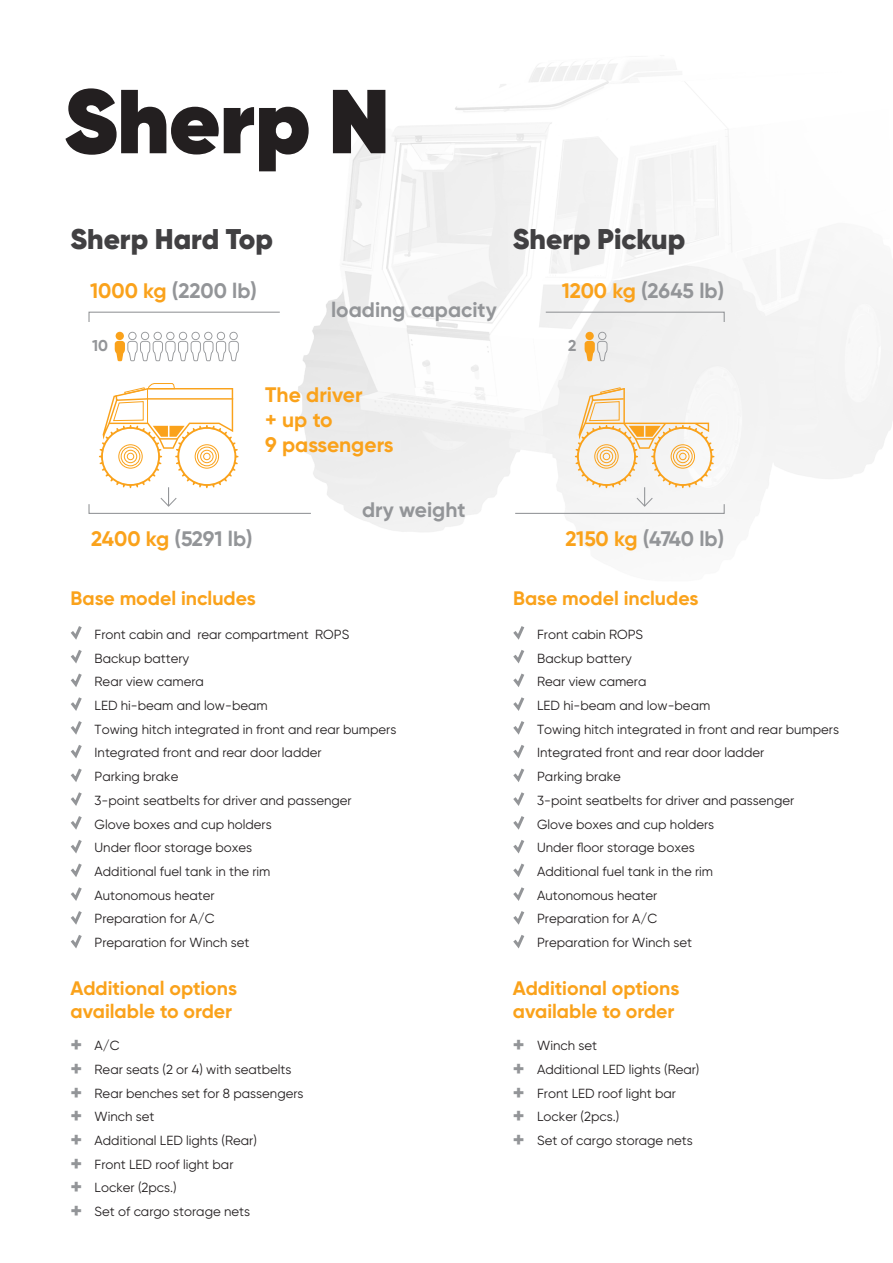
<style>
.page{position:relative;width:893px;height:1263px;background:#fff}
.page>*{position:absolute;margin:0;border:0;box-sizing:border-box;transform-origin:0 0}
.t1{font:800 90.6px "Gilroy";color:#231f20}
.t2{font:900 28.5px "Gilroy";color:#414042}
.t3{font:700 21px "Gilroy";color:#939598}
.t4{font:700 21px/25.2px "Gilroy";color:#faa21b}
.t5{font:800 21px/23.7px "Gilroy";color:#939598;text-align:justify}
.t6{font:700 19.5px/23.4px "Gilroy";color:#faa21b}
.t7{font:700 15.75px "Gilroy";color:#939598}
.t8{font:13.2px/23.7px "Gilroy";color:#231f20}
.s1{color:#faa21b}
</style>
<div class="page">
<svg style="left:70px;top:626px;width:12px;height:323px"></svg>
<svg style="left:115px;top:332px;width:124px;height:29px"></svg>
<svg style="left:585px;top:332px;width:22px;height:29px"></svg>
<svg style="left:88px;top:311px;width:192px;height:11px"></svg>
<svg style="left:545px;top:311px;width:180px;height:12px"></svg>
<svg style="left:514px;top:387px;width:211px;height:127px"></svg>
<svg style="left:88px;top:383px;width:224px;height:131px"></svg>
<svg style="left:513px;top:626px;width:12px;height:323px"></svg>
<h1 class="t1" style="left:65px;top:64px;width:327px">Sherp N</h1>
<h2 class="t2" style="left:71px;top:221px;width:204px">Sherp Hard Top</h2>
<h2 class="t2" style="left:513px;top:221px;width:174px">Sherp Pickup</h2>
<h3 class="t3" style="left:90px;top:278px;width:168px"><span class="s1">1000 kg</span> (2200 lb)</h3>
<h3 class="t3" style="left:562px;top:278px;width:164px"><span class="s1">1200 kg</span> (2645 lb)</h3>
<h3 class="t3" style="left:331px;top:297px;width:167px">loading capacity</h3>
<p class="t7" style="left:92px;top:336px;width:17px">10</p>
<p class="t7" style="left:568px;top:336px;width:10px">2</p>
<h3 class="t4" style="left:265px;top:381px;width:130px">The driver<br>+ up to<br>9 passengers</h3>
<h3 class="t3" style="left:362px;top:496px;width:105px">dry weight</h3>
<h3 class="t3" style="left:91px;top:525px;width:163px"><span class="s1">2400 kg</span> (5291 lb)</h3>
<h3 class="t3" style="left:565px;top:525px;width:160px"><span class="s1">2150 kg</span> (4740 lb)</h3>
<h3 class="t6" style="left:71px;top:586px;width:187px">Base model includes</h3>
<p class="t8" style="left:95px;top:622px;width:303px">Front сabin and rear compartment ROPS<br>Backup battery<br>Rear view camera<br>LED hi-beam and low-beam<br>Towing hitch integrated in front and rear bumpers<br>Integrated front and rear door ladder<br>Parking brake<br>3-point seatbelts for driver and passenger<br>Glove boxes and cup holders<br>Under floor storage boxes<br>Additional fuel tank in the rim<br>Autonomous heater<br>Preparation for A/C<br>Preparation for Winch set</p>
<h3 class="t6" style="left:71px;top:976px;width:168px">Additional options available to order</h3>
<p class="t8" style="left:95px;top:1033px;width:210px">A/C<br>Rear seats (2 or 4) with seatbelts<br>Rear benches set for 8 passengers<br>Winch set<br>Additional LED lights (Rear)<br>Front LED roof light bar<br>Locker (2pcs.)<br>Set of cargo storage nets</p>
<h3 class="t5" style="left:71px;top:1033px;width:13px">+ + + + + + + +</h3>
<h3 class="t6" style="left:513px;top:586px;width:187px">Base model includes</h3>
<p class="t8" style="left:537px;top:622px;width:303px">Front cabin ROPS<br>Backup battery<br>Rear view camera<br>LED hi-beam and low-beam<br>Towing hitch integrated in front and rear bumpers<br>Integrated front and rear door ladder<br>Parking brake<br>3-point seatbelts for driver and passenger<br>Glove boxes and cup holders<br>Under floor storage boxes<br>Additional fuel tank in the rim<br>Autonomous heater<br>Preparation for A/C<br>Preparation for Winch set</p>
<h3 class="t6" style="left:513px;top:976px;width:168px">Additional options available to order</h3>
<p class="t8" style="left:537px;top:1033px;width:164px">Winch set<br>Additional LED lights (Rear)<br>Front LED roof light bar<br>Locker (2pcs.)<br>Set of cargo storage nets</p>
<h3 class="t5" style="left:513px;top:1033px;width:13px">+ + + + +</h3>
</div>
